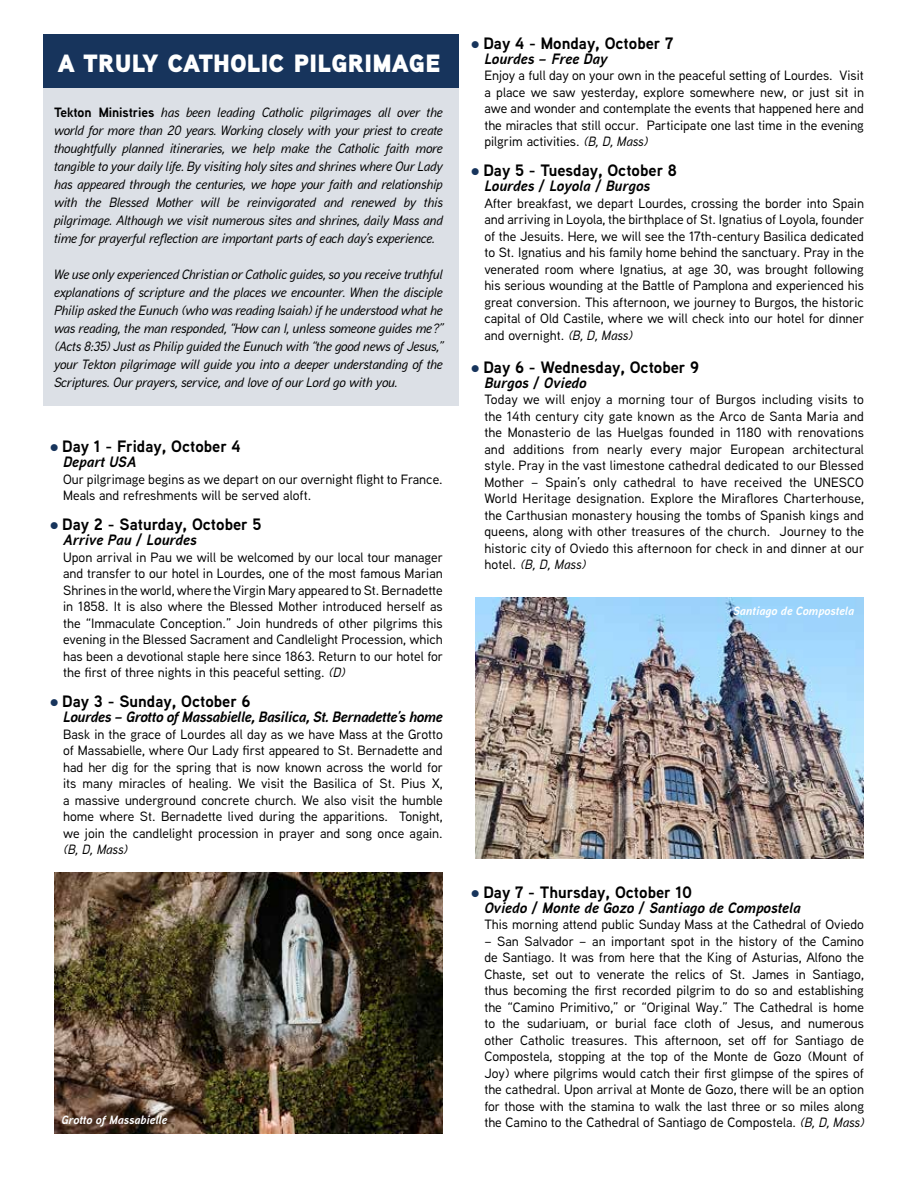
<style>
.page{position:relative;width:918px;height:1188px;background:#fff}
.page>*{position:absolute;margin:0;border:0;box-sizing:border-box;transform-origin:0 0}
.t1{font:900 33px "Aaux Next";letter-spacing:-.03em;color:#fff}
.t2{font:700 16.5px "Aaux Next";color:#000}
.t3{font:italic 700 15px "Aaux Next";letter-spacing:-.02em;color:#000}
.t4{font:italic 700 15px "Aaux Next";color:#000}
.t5{font:italic 700 15px "Aaux Next";letter-spacing:.03em;color:#000}
.t6{font:italic 700 15px "Aaux Next";letter-spacing:.02em;color:#000}
.t7{font:500 13.5px/16.5px "Aaux Next";color:#000;text-align:justify}
.t8{font:italic 500 13.5px/18px "Aaux Next";letter-spacing:-.01em;color:#000;text-align:justify}
.t9{font:italic 700 12px "Aaux Next";color:#fff}
.s1{font-weight:700;font-style:normal}
.s2{color:#17345c}
.s3{font-style:italic}
</style>
<div class="page">
<div style="left:43px;top:88px;width:416px;height:318px;background:#dce0e6"></div>
<div style="left:43px;top:34px;width:416px;height:54px;background:#17345c"></div>
<img style="left:54px;top:873px;width:389px;height:261px">
<img style="left:475px;top:597px;width:389px;height:262px">
<h1 class="t1" style="left:57px;top:37px;width:385px">a truly catholic pilgrimage</h1>
<p class="t8" style="left:54px;top:103px;width:390px"><span class="s1">Tekton Ministries</span> has been leading Catholic pilgrimages all over the world for more than 20 years. Working closely with your priest to create thoughtfully planned itineraries, we help make the Catholic faith more tangible to your daily life. By visiting holy sites and shrines where Our Lady has appeared through the centuries, we hope your faith and relationship with the Blessed Mother will be reinvigorated and renewed by this pilgrimage. Although we visit numerous sites and shrines, daily Mass and time for prayerful reflection are important parts of each day’s experience.</p>
<p class="t8" style="left:54px;top:265px;width:390px">We use only experienced Christian or Catholic guides, so you receive truthful explanations of scripture and the places we encounter. When the disciple Philip asked the Eunuch (who was reading Isaiah) if he understood what he was reading, the man responded, “How can I, unless someone guides me?” (Acts 8:35) Just as Philip guided the Eunuch with “the good news of Jesus,” your Tekton pilgrimage will guide you into a deeper understanding of the Scriptures. Our prayers, service, and love of our Lord go with you.</p>
<p class="t2" style="left:50px;top:435px;width:193px"><span class="s2">●</span> Day 1 - Friday, October 4</p>
<p class="t4" style="left:63px;top:451px;width:75px">Depart USA</p>
<p class="t7" style="left:63px;top:470px;width:381px">Our pilgrimage begins as we depart on our overnight flight to France.<br>Meals and refreshments will be served aloft.</p>
<p class="t2" style="left:50px;top:513px;width:213px"><span class="s2">●</span> Day 2 - Saturday, October 5</p>
<p class="t6" style="left:63px;top:529px;width:135px">Arrive Pau / Lourdes</p>
<p class="t7" style="left:63px;top:548px;width:381px">Upon arrival in Pau we will be welcomed by our local tour manager and transfer to our hotel in Lourdes, one of the most famous Marian Shrines in the world, where the Virgin Mary appeared to St. Bernadette in 1858. It is also where the Blessed Mother introduced herself as the “Immaculate Conception.” Join hundreds of other pilgrims this evening in the Blessed Sacrament and Candlelight Procession, which has been a devotional staple here since 1863. Return to our hotel for the first of three nights in this peaceful setting. <span class="s3">(D)</span></p>
<p class="t2" style="left:50px;top:690px;width:202px"><span class="s2">●</span> Day 3 - Sunday, October 6</p>
<p class="t3" style="left:63px;top:706px;width:381px">Lourdes – Grotto of Massabielle, Basilica, St. Bernadette’s home</p>
<p class="t7" style="left:63px;top:725px;width:381px">Bask in the grace of Lourdes all day as we have Mass at the Grotto of Massabielle, where Our Lady first appeared to St. Bernadette and had her dig for the spring that is now known across the world for its many miracles of healing. We visit the Basilica of St. Pius X, a massive underground concrete church. We also visit the humble home where St. Bernadette lived during the apparitions. Tonight, we join the candlelight procession in prayer and song once again.</p>
<p class="t8" style="left:63px;top:840px;width:66px">(B, D, Mass)</p>
<p class="t9" style="left:62px;top:1111px;width:107px">Grotto of Massabielle</p>
<p class="t2" style="left:471px;top:31px;width:204px"><span class="s2">●</span> Day 4 - Monday, October 7</p>
<p class="t6" style="left:484px;top:48px;width:123px">Lourdes – Free Day</p>
<p class="t7" style="left:484px;top:67px;width:381px">Enjoy a full day on your own in the peaceful setting of Lourdes. Visit a place we saw yesterday, explore somewhere new, or just sit in awe and wonder and contemplate the events that happened here and the miracles that still occur. Participate one last time in the evening pilgrim activities. <span class="s3">(B, D, Mass)</span></p>
<p class="t2" style="left:471px;top:159px;width:208px"><span class="s2">●</span> Day 5 - Tuesday, October 8</p>
<p class="t5" style="left:484px;top:175px;width:167px">Lourdes / Loyola / Burgos</p>
<p class="t7" style="left:484px;top:194px;width:381px">After breakfast, we depart Lourdes, crossing the border into Spain and arriving in Loyola, the birthplace of St. Ignatius of Loyola, founder of the Jesuits. Here, we will see the 17th-century Basilica dedicated to St. Ignatius and his family home behind the sanctuary. Pray in the venerated room where Ignatius, at age 30, was brought following his serious wounding at the Battle of Pamplona and experienced his great conversion. This afternoon, we journey to Burgos, the historic capital of Old Castile, where we will check into our hotel for dinner and overnight. <span class="s3">(B, D, Mass)</span></p>
<p class="t2" style="left:471px;top:355px;width:230px"><span class="s2">●</span> Day 6 - Wednesday, October 9</p>
<p class="t5" style="left:484px;top:372px;width:103px">Burgos / Oviedo</p>
<p class="t7" style="left:484px;top:391px;width:381px">Today we will enjoy a morning tour of Burgos including visits to the 14th century city gate known as the Arco de Santa Maria and the Monasterio de las Huelgas founded in 1180 with renovations and additions from nearly every major European architectural style. Pray in the vast limestone cathedral dedicated to our Blessed Mother – Spain’s only cathedral to have received the UNESCO World Heritage designation. Explore the Miraflores Charterhouse, the Carthusian monastery housing the tombs of Spanish kings and queens, along with other treasures of the church. Journey to the historic city of Oviedo this afternoon for check in and dinner at our hotel. <span class="s3">(B, D, Mass)</span></p>
<p class="t9" style="left:733px;top:602px;width:123px">Santiago de Compostela</p>
<p class="t2" style="left:471px;top:881px;width:223px"><span class="s2">●</span> Day 7 - Thursday, October 10</p>
<p class="t4" style="left:484px;top:897px;width:318px">Oviedo / Monte de Gozo / Santiago de Compostela</p>
<p class="t7" style="left:484px;top:916px;width:381px">This morning attend public Sunday Mass at the Cathedral of Oviedo</p>
<p class="t7" style="left:484px;top:933px;width:381px">– San Salvador – an important spot in the history of the Camino de Santiago. It was from here that the King of Asturias, Alfono the Chaste, set out to venerate the relics of St. James in Santiago, thus becoming the first recorded pilgrim to do so and establishing the “Camino Primitivo,” or “Original Way.” The Cathedral is home to the sudariuam, or burial face cloth of Jesus, and numerous other Catholic treasures. This afternoon, set off for Santiago de Compostela, stopping at the top of the Monte de Gozo (Mount of Joy) where pilgrims would catch their first glimpse of the spires of the cathedral. Upon arrival at Monte de Gozo, there will be an option for those with the stamina to walk the last three or so miles along the Camino to the Cathedral of Santiago de Compostela. <span class="s3">(B, D, Mass)</span></p>
</div>
